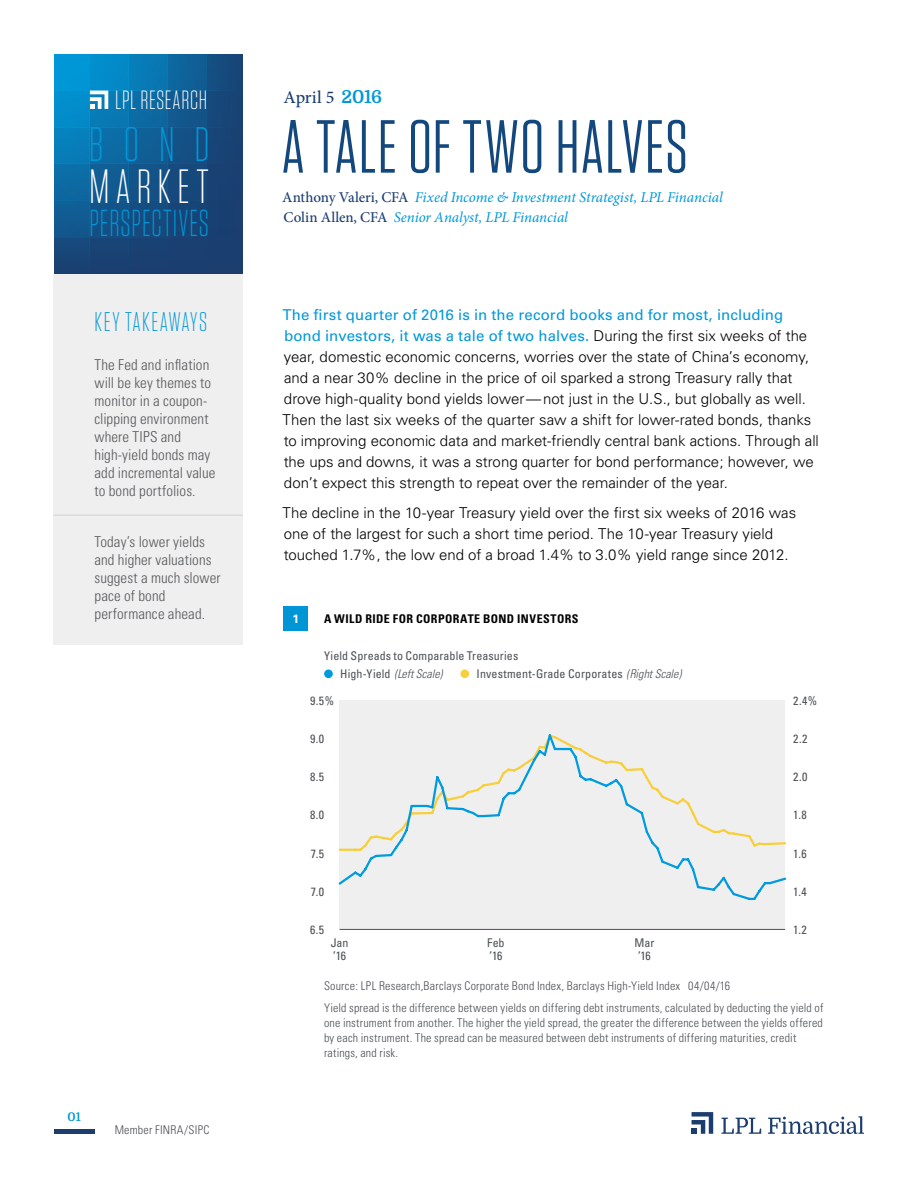
<style>
.page{position:relative;width:918px;height:1188px;background:#fff}
.page>*{position:absolute;margin:0;border:0;box-sizing:border-box;transform-origin:0 0}
.t1{font:75px "Tungsten Narrow";letter-spacing:.02em;color:#12487d}
.t2{font:300 48.3px "Tungsten Narrow";color:#0098d8}
.t3{font:300 48px "Tungsten Narrow";letter-spacing:.13em;color:#fff}
.t4{font:300 37.5px "Tungsten Narrow";letter-spacing:.03em;color:#0098d8;scale:.9 1}
.t5{font:300 27px "Tungsten Narrow";letter-spacing:.055em;color:#0098d8}
.t6{font:300 26.25px "Tungsten Narrow";letter-spacing:.025em;color:#fff}
.t7{font:500 18px "Minion Pro";color:#1b3e6f}
.t8{font:300 15px/21px "Univers";color:#000}
.t9{font:300 condensed 15px/18px "Univers";letter-spacing:.005em;color:#58595b}
.t10{font:italic 15px/19.5px "Minion Pro";letter-spacing:-.005em;color:#0098d8}
.t11{font:300 condensed 12px/15px "Univers";letter-spacing:.015em;color:#4b4f54}
.t12{font:condensed 12px/13.5px "Univers";letter-spacing:.005em;color:#4b4f54}
.t13{font:700 condensed 12px "Univers";letter-spacing:.035em;color:#000}
.t14{font:italic 300 condensed 12px "Univers";letter-spacing:-.005em;color:#4b4f54}
.t15{font:700 12px "Domine";color:#0098d8}
.t16{font:700 12px "Univers";color:#fff}
.s1{font-family:"Domine";font-weight:700;color:#0098d8}
.s2{font-weight:500;font-style:normal;color:#1b3e6f}
.s3{font-weight:400;color:#0098d8}
.s4{font-weight:400;font-style:normal}
.s5{font-weight:300;font-style:italic}
</style>
<div class="page">
<hr style="left:54px;top:1130px;width:40px;height:4px;background:#1b3e6f">
<svg style="left:90px;top:54px;width:39px;height:220px"></svg>
<div style="left:206px;top:54px;width:37px;height:220px;background:#184476"></div>
<svg style="left:168px;top:54px;width:38px;height:220px"></svg>
<svg style="left:129px;top:54px;width:39px;height:220px"></svg>
<svg style="left:54px;top:54px;width:36px;height:220px"></svg>
<div style="left:54px;top:164px;width:189px;height:36px;background:linear-gradient(to right,#0c6ca5,#1b3b6c)"></div>
<div style="left:54px;top:200px;width:189px;height:38px;background:linear-gradient(to right,#105c92,#1a3b6c)"></div>
<div style="left:54px;top:127px;width:189px;height:37px;background:linear-gradient(to right,#0582bf,#1b3c6d)"></div>
<svg style="left:90px;top:91px;width:18px;height:18px"></svg>
<svg style="left:692px;top:1112px;width:21px;height:22px"></svg>
<svg style="left:721px;top:1118px;width:40px;height:16px"></svg>
<svg style="left:768px;top:1116px;width:96px;height:18px"></svg>
<div style="left:54px;top:274px;width:189px;height:371px;background:#efeff0"></div>
<hr style="left:54px;top:514px;width:189px;height:2px;background:#4b4f54">
<div style="left:284px;top:606px;width:24px;height:25px;background:#0096d6"></div>
<div style="left:340px;top:700px;width:445px;height:229px;background:#efeff0"></div>
<div style="left:324px;top:670px;width:9px;height:8px;background:#009bde;border-radius:50%"></div>
<div style="left:461px;top:670px;width:8px;height:8px;background:#f7cf3c;border-radius:50%"></div>
<svg style="left:338px;top:733px;width:449px;height:169px"></svg>
<hr style="left:340px;top:929px;width:445px;height:1px;background:#4d5055">
<h3 class="t6" style="left:115px;top:87px;width:93px">LPL RESEARCH</h3>
<h2 class="t2" style="left:89px;top:121px;width:123px">BOND</h2>
<h3 class="t3" style="left:89px;top:162px;width:121px">MARKET</h3>
<h3 class="t4" style="left:89px;top:205px;width:134px">PERSPECTIVES</h3>
<p class="t7" style="left:284px;top:85px;width:100px">April 5 <span class="s1">2016</span></p>
<h1 class="t1" style="left:282px;top:110px;width:408px">A TALE OF TWO HALVES</h1>
<p class="t10" style="left:282px;top:188px;width:442px"><span class="s2">Anthony Valeri, CFA</span> Fixed Income &amp; Investment Strategist, LPL Financial<br><span class="s2">Colin Allen, CFA</span> Senior Analyst, LPL Financial</p>
<h3 class="t5" style="left:94px;top:308px;width:114px">KEY TAKEAWAYS</h3>
<p class="t8" style="left:282px;top:304px;width:538px"><span class="s3">The first quarter of 2016 is in the record books and for most, including bond investors, it was a tale of two halves.</span> During the first six weeks of the year, domestic economic concerns, worries over the state of China’s economy, and a near 30% decline in the price of oil sparked a strong Treasury rally that drove high-quality bond yields lower—not just in the U.S., but globally as well.<br>Then the last six weeks of the quarter saw a shift for lower-rated bonds, thanks to improving economic data and market-friendly central bank actions. Through all the ups and downs, it was a strong quarter for bond performance; however, we don’t expect this strength to repeat over the remainder of the year.</p>
<p class="t8" style="left:282px;top:502px;width:515px">The decline in the 10-year Treasury yield over the first six weeks of 2016 was one of the largest for such a short time period. The 10-year Treasury yield touched 1.7%, the low end of a broad 1.4% to 3.0% yield range since 2012.</p>
<p class="t9" style="left:94px;top:355px;width:123px">The Fed and inflation will be key themes to monitor in a coupon&shy;clipping environment where TIPS and high-yield bonds may add incremental value to bond portfolios.</p>
<p class="t9" style="left:94px;top:533px;width:128px">Today’s lower yields and higher valuations suggest a much slower pace of bond performance ahead.</p>
<p class="t16" style="left:292px;top:611px;width:8px">1</p>
<p class="t13" style="left:324px;top:612px;width:256px">A WILD RIDE FOR CORPORATE BOND INVESTORS</p>
<p class="t12" style="left:324px;top:649px;width:196px">Yield Spreads to Comparable Treasuries</p>
<p class="t12" style="left:310px;top:693px;width:26px">9.5%</p>
<p class="t12" style="left:310px;top:732px;width:16px">9.0</p>
<p class="t12" style="left:310px;top:770px;width:16px">8.5</p>
<p class="t12" style="left:310px;top:808px;width:16px">8.0</p>
<p class="t12" style="left:311px;top:846px;width:15px">7.5</p>
<p class="t12" style="left:311px;top:885px;width:15px">7.0</p>
<p class="t12" style="left:310px;top:923px;width:16px">6.5</p>
<p class="t14" style="left:340px;top:667px;width:104px"><span class="s4">High-Yield</span> (Left Scale)</p>
<p class="t12" style="left:477px;top:667px;width:206px">Investment-Grade Corporates <span class="s5">(Right Scale)</span></p>
<p class="t12" style="left:331px;top:936px;width:19px">Jan ’16</p>
<p class="t12" style="left:487px;top:936px;width:19px">Feb ’16</p>
<p class="t12" style="left:635px;top:936px;width:21px">Mar ’16</p>
<p class="t12" style="left:793px;top:693px;width:25px">2.4%</p>
<p class="t12" style="left:793px;top:732px;width:16px">2.2</p>
<p class="t12" style="left:793px;top:770px;width:16px">2.0</p>
<p class="t12" style="left:793px;top:808px;width:15px">1.8</p>
<p class="t12" style="left:793px;top:846px;width:15px">1.6</p>
<p class="t12" style="left:793px;top:885px;width:15px">1.4</p>
<p class="t12" style="left:793px;top:923px;width:15px">1.2</p>
<p class="t11" style="left:324px;top:975px;width:501px;line-height:21.8px">Source: LPL Research,Barclays Corporate Bond Index, Barclays High-Yield Index 04/04/16<br>Yield spread is the difference between yields on differing debt instruments, calculated by deducting the yield of</p>
<p class="t11" style="left:324px;top:1015px;width:500px">one instrument from another. The higher the yield spread, the greater the difference between the yields offered by each instrument. The spread can be measured between debt instruments of differing maturities, credit ratings, and risk.</p>
<p class="t15" style="left:68px;top:1110px;width:15px">01</p>
<p class="t11" style="left:115px;top:1122px;width:96px">Member FINRA/SIPC</p>
</div>
